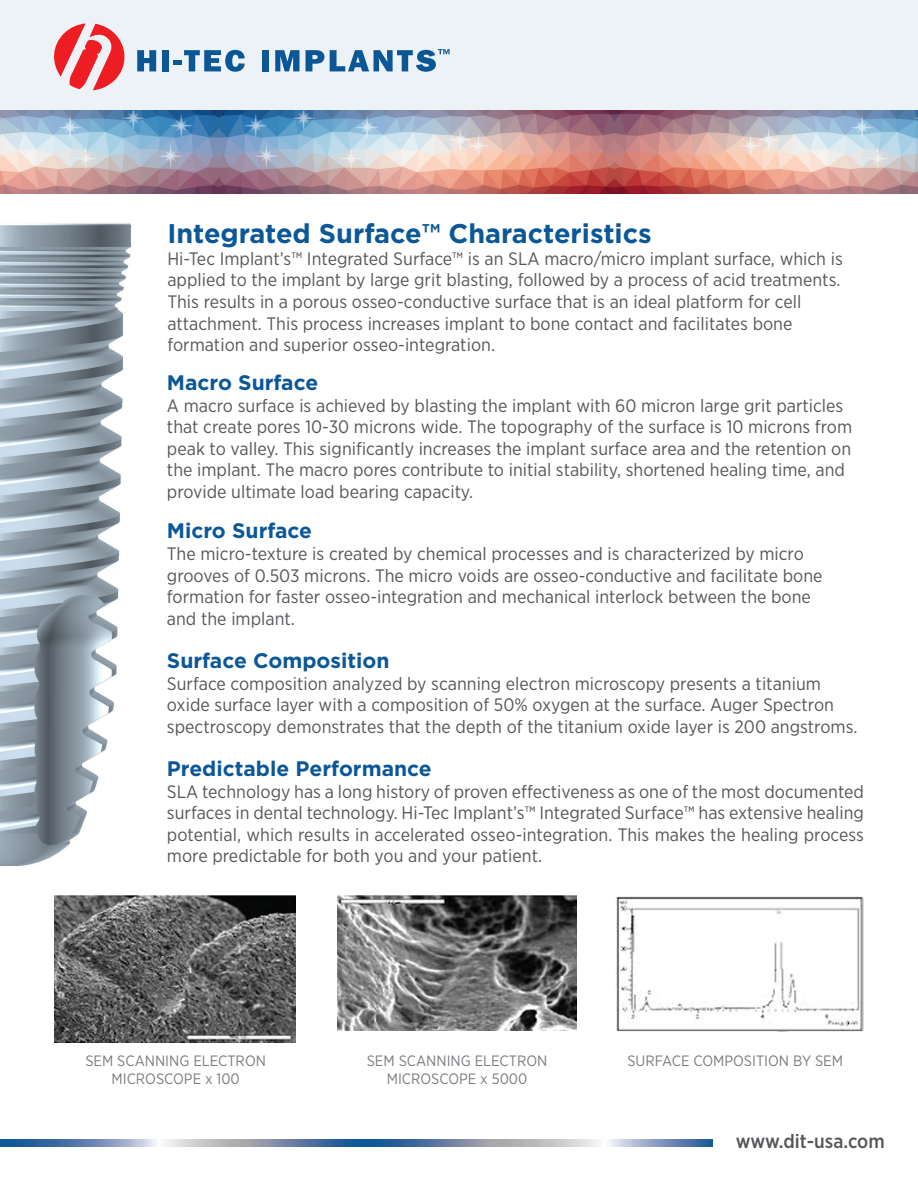
<style>
.page{position:relative;width:918px;height:1188px;background:#fff}
.page>*{position:absolute;margin:0;border:0;box-sizing:border-box;transform-origin:0 0}
.t1{font:700 27px "Gotham";color:#0b5797}
.t2{font:700 21px "Gotham";color:#0b5797}
.t3{font:500 19.5px "Gotham Narrow";color:#55565a}
.t4{font:18px/21.6px "Gotham Narrow";color:#55565a}
.t5{font:15px/18px "Gotham Narrow";color:#7a7c7f;text-align:center}
</style>
<div class="page">
<img style="left:0;top:223px;width:131px;height:643px">
<div style="left:0;top:0;width:918px;height:118px;background:#edf2f6"></div>
<svg style="left:137px;top:50px;width:19px;height:21px"></svg>
<div style="left:162px;top:50px;width:7px;height:21px;background:#0b5795"></div>
<div style="left:173px;top:60px;width:8px;height:5px;background:#0b5795"></div>
<svg style="left:184px;top:50px;width:61px;height:22px"></svg>
<div style="left:262px;top:50px;width:7px;height:21px;background:#0b5795"></div>
<svg style="left:275px;top:50px;width:25px;height:21px"></svg>
<svg style="left:306px;top:50px;width:18px;height:21px"></svg>
<svg style="left:54px;top:23px;width:71px;height:67px"></svg>
<svg style="left:330px;top:49px;width:120px;height:23px"></svg>
<img style="left:220px;top:111px;width:698px;height:83px">
<img style="left:0;top:111px;width:220px;height:83px">
<img style="left:54px;top:896px;width:242px;height:146px">
<img style="left:338px;top:896px;width:239px;height:135px">
<img style="left:615px;top:896px;width:249px;height:136px">
<svg style="left:0;top:1139px;width:713px;height:8px;background:#8197b6"></svg>
<h1 class="t1" style="left:167px;top:218px;width:486px">Integrated Surface™ Characteristics</h1>
<p class="t4" style="left:167px;top:248px;width:677px">Hi-Tec Implant’s™ Integrated Surface™ is an SLA macro/micro implant surface, which is applied to the implant by large grit blasting, followed by a process of acid treatments.<br>This results in a porous osseo-conductive surface that is an ideal platform for cell attachment. This process increases implant to bone contact and facilitates bone formation and superior osseo-integration.</p>
<p class="t2" style="left:167px;top:370px;width:153px">Macro Surface</p>
<p class="t4" style="left:167px;top:394px;width:687px">A macro surface is achieved by blasting the implant with 60 micron large grit particles that create pores 10-30 microns wide. The topography of the surface is 10 microns from peak to valley. This significantly increases the implant surface area and the retention on the implant. The macro pores contribute to initial stability, shortened healing time, and provide ultimate load bearing capacity.</p>
<p class="t2" style="left:167px;top:519px;width:147px">Micro Surface</p>
<p class="t4" style="left:167px;top:543px;width:657px">The micro-texture is created by chemical processes and is characterized by micro grooves of 0.503 microns. The micro voids are osseo-conductive and facilitate bone formation for faster osseo-integration and mechanical interlock between the bone and the implant.</p>
<p class="t2" style="left:167px;top:649px;width:224px">Surface Composition</p>
<p class="t4" style="left:167px;top:673px;width:692px">Surface composition analyzed by scanning electron microscopy presents a titanium oxide surface layer with a composition of 50% oxygen at the surface. Auger Spectron spectroscopy demonstrates that the depth of the titanium oxide layer is 200 angstroms.</p>
<p class="t2" style="left:167px;top:757px;width:266px">Predictable Performance</p>
<p class="t4" style="left:167px;top:781px;width:699px;text-align:justify">SLA technology has a long history of proven effectiveness as one of the most documented surfaces in dental technology. Hi-Tec Implant’s™ Integrated Surface™ has extensive healing potential, which results in accelerated osseo-integration. This makes the healing process more predictable for both you and your patient.</p>
<p class="t5" style="left:85px;top:1052px;width:182px">SEM SCANNING ELECTRON<br>MICROSCOPE x 100</p>
<p class="t5" style="left:367px;top:1052px;width:182px">SEM SCANNING ELECTRON<br>MICROSCOPE x 5000</p>
<p class="t5" style="left:627px;top:1052px;width:217px">SURFACE COMPOSITION BY SEM</p>
<p class="t3" style="left:736px;top:1130px;width:150px">www.dit-usa.com</p>
</div>
